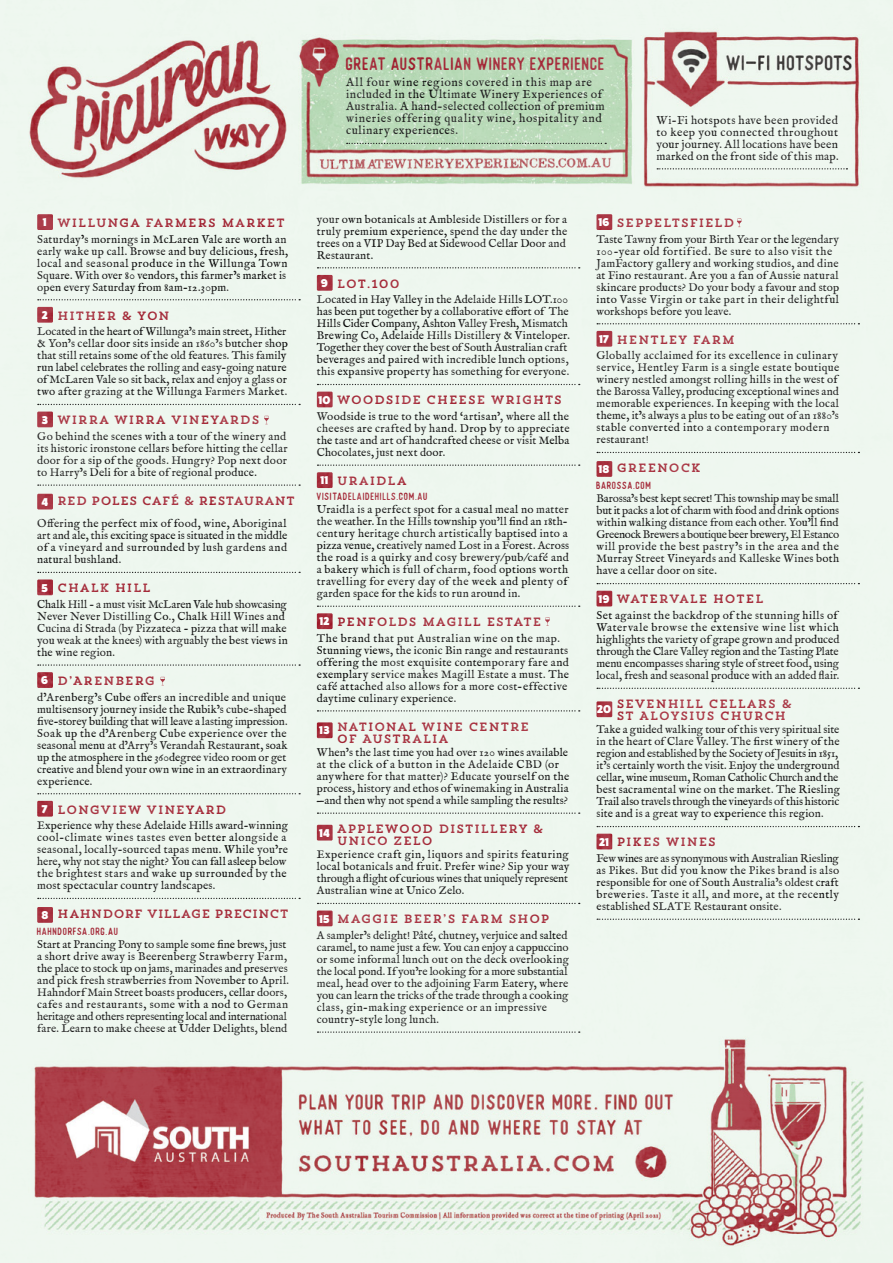
<style>
.page{position:relative;width:893px;height:1263px;background:#fff}
.page>*{position:absolute;margin:0;border:0;box-sizing:border-box;transform-origin:0 0}
.t1{font:18px "Voster Typeface";color:#9b1525}
.t2{font:12px/12px "Trend Slab One";letter-spacing:.025em;color:#9b1525}
.t3{font:12px/12px "IM FELL English PRO Roman";letter-spacing:.045em;color:#000}
.t4{font:12px "Trend Slab One";letter-spacing:-.01em;color:#9b1525}
.t5{font:12px "Trend Slab One";letter-spacing:-.015em;color:#9b1525}
.t6{font:11.7px/12px "IM FELL English PRO Roman";letter-spacing:.015em;color:#000;text-align:justify}
.t7{font:11.4px/12px "IM FELL English PRO Roman";letter-spacing:.015em;color:#000}
.t8{font:10.5px "Voster Typeface";letter-spacing:.025em;color:#9b1525}
.s1{font-family:"Fat Frank";font-weight:800;font-size:11.4px;color:#fff}
</style>
<div class="page">
<img style="left:0;top:0;width:893px;height:1263px">
<p class="t2" style="left:43px;top:217px;width:244px"><span class="s1">1</span> WILLUNGA FARMERS MARKET</p>
<p class="t7" style="left:37px;top:233px;width:253px">Saturday’s mornings in McLaren Vale are worth an early wake up call. Browse and buy delicious, fresh, local and seasonal produce in the Willunga Town Square. With over 80 vendors, this farmer’s market is open every Saturday from 8am-12.30pm.</p>
<p class="t2" style="left:42px;top:309px;width:130px"><span class="s1">2</span> HITHER &amp; YON</p>
<p class="t7" style="left:37px;top:326px;width:252px">Located in the heart of Willunga’s main street, Hither &amp; Yon’s cellar door sits inside an 1860’s butcher shop that still retains some of the old features. This family run label celebrates the rolling and easy-going nature of McLaren Vale so sit back, relax and enjoy a glass or two after grazing at the Willunga Farmers Market.</p>
<p class="t2" style="left:41px;top:414px;width:220px"><span class="s1">3</span> WIRRA WIRRA VINEYARDS</p>
<p class="t7" style="left:37px;top:430px;width:252px;text-align:justify">Go behind the scenes with a tour of the winery and its historic ironstone cellars before hitting the cellar door for a sip of the goods. Hungry? Pop next door to Harry’s Deli for a bite of regional produce.</p>
<p class="t4" style="left:41px;top:493px;width:255px"><span class="s1">4</span> RED POLES CAFÉ &amp; RESTAURANT</p>
<p class="t7" style="left:37px;top:518px;width:252px;text-align:justify">Offering the perfect mix of food, wine, Aboriginal art and ale, this exciting space is situated in the middle of a vineyard and surrounded by lush gardens and natural bushland.</p>
<p class="t2" style="left:42px;top:582px;width:111px"><span class="s1">5</span> CHALK HILL</p>
<p class="t7" style="left:37px;top:598px;width:252px">Chalk Hill - a must visit McLaren Vale hub showcasing Never Never Distilling Co., Chalk Hill Wines and Cucina di Strada (by Pizzateca - pizza that will make you weak at the knees) with arguably the best views in the wine region.</p>
<p class="t2" style="left:41px;top:674px;width:116px"><span class="s1">6</span> D’ARENBERG</p>
<p class="t7" style="left:37px;top:691px;width:252px;text-align:justify">d’Arenberg’s Cube offers an incredible and unique multisensory journey inside the Rubik’s cube-shaped five-storey building that will leave a lasting impression.<br>Soak up the d’Arenberg Cube experience over the seasonal menu at d’Arry’s Verandah Restaurant, soak up the atmosphere in the 360degree video room or get creative and blend your own wine in an extraordinary experience.</p>
<p class="t2" style="left:42px;top:803px;width:186px"><span class="s1">7</span> LONGVIEW VINEYARD</p>
<p class="t7" style="left:37px;top:820px;width:252px">Experience why these Adelaide Hills award-winning cool-climate wines tastes even better alongside a seasonal, locally-sourced tapas menu. While you’re here, why not stay the night? You can fall asleep below the brightest stars and wake up surrounded by the most spectacular country landscapes.</p>
<p class="t5" style="left:41px;top:906px;width:249px"><span class="s1">8</span> HAHNDORF VILLAGE PRECINCT</p>
<p class="t8" style="left:37px;top:925px;width:83px">HAHNDORFSA.ORG.AU</p>
<p class="t7" style="left:37px;top:938px;width:253px">Start at Prancing Pony to sample some fine brews, just a short drive away is Beerenberg Strawberry Farm, the place to stock up on jams, marinades and preserves and pick fresh strawberries from November to April.<br>Hahndorf Main Street boasts producers, cellar doors, cafes and restaurants, some with a nod to German heritage and others representing local and international fare. Learn to make cheese at Udder Delights, blend</p>
<h1 class="t1" style="left:346px;top:52px;width:261px">GREAT AUSTRALIAN WINERY EXPERIENCE</h1>
<p class="t3" style="left:346px;top:77px;width:260px">All four wine regions covered in this map are included in the Ultimate Winery Experiences of Australia. A hand-selected collection of premium wineries offering quality wine, hospitality and culinary experiences.</p>
<p class="t6" style="left:657px;top:114px;width:183px">Wi-Fi hotspots have been provided to keep you connected throughout your journey. All locations have been marked on the front side of this map.</p>
<p class="t7" style="left:317px;top:213px;width:252px">your own botanicals at Ambleside Distillers or for a truly premium experience, spend the day under the trees on a VIP Day Bed at Sidewood Cellar Door and Restaurant.</p>
<p class="t2" style="left:321px;top:277px;width:81px"><span class="s1">9</span> LOT.100</p>
<p class="t7" style="left:317px;top:294px;width:254px">Located in Hay Valley in the Adelaide Hills LOT.100 has been put together by a collaborative effort of The Hills Cider Company, Ashton Valley Fresh, Mismatch Brewing Co, Adelaide Hills Distillery &amp; Vinteloper.<br>Together they cover the best of South Australian craft beverages and paired with incredible lunch options, this expansive property has something for everyone.</p>
<p class="t2" style="left:319px;top:394px;width:245px"><span class="s1">10</span> WOODSIDE CHEESE WRIGHTS</p>
<p class="t7" style="left:317px;top:410px;width:254px;text-align:justify">Woodside is true to the word ‘artisan’, where all the cheeses are crafted by hand. Drop by to appreciate the taste and art of handcrafted cheese or visit Melba Chocolates, just next door.</p>
<p class="t2" style="left:320px;top:475px;width:88px"><span class="s1">11</span> URAIDLA</p>
<p class="t8" style="left:317px;top:490px;width:113px">VISITADELAIDEHILLS.COM.AU</p>
<p class="t7" style="left:317px;top:503px;width:254px">Uraidla is a perfect spot for a casual meal no matter the weather. In the Hills township you’ll find an 18th&shy;century heritage church artistically baptised into a pizza venue, creatively named Lost in a Forest. Across the road is a quirky and cosy brewery/pub/café and a bakery which is full of charm, food options worth travelling for every day of the week and plenty of garden space for the kids to run around in.</p>
<p class="t2" style="left:319px;top:616px;width:224px"><span class="s1">12</span> PENFOLDS MAGILL ESTATE</p>
<p class="t7" style="left:317px;top:632px;width:254px">The brand that put Australian wine on the map.<br>Stunning views, the iconic Bin range and restaurants offering the most exquisite contemporary fare and exemplary service makes Magill Estate a must. The café attached also allows for a more cost-effective daytime culinary experience.</p>
<p class="t2" style="left:337px;top:720px;width:194px;text-indent:-18px"><sub>13</sub> NATIONAL WINE CENTRE<br>OF AUSTRALIA</p>
<p class="t7" style="left:317px;top:746px;width:254px">When’s the last time you had over 120 wines available at the click of a button in the Adelaide CBD (or anywhere for that matter)? Educate yourself on the process, history and ethos of winemaking in Australia —and then why not spend a while sampling the results?</p>
<p class="t2" style="left:337px;top:822px;width:208px;text-indent:-18px"><sub>14</sub> APPLEWOOD DISTILLERY &amp;<br>UNICO ZELO</p>
<p class="t7" style="left:317px;top:849px;width:254px">Experience craft gin, liquors and spirits featuring local botanicals and fruit. Prefer wine? Sip your way through a flight of curious wines that uniquely represent Australian wine at Unico Zelo.</p>
<p class="t2" style="left:319px;top:913px;width:232px"><span class="s1">15</span> MAGGIE BEER’S FARM SHOP</p>
<p class="t7" style="left:317px;top:929px;width:254px">A sampler’s delight! Pâté, chutney, verjuice and salted caramel, to name just a few. You can enjoy a cappuccino or some informal lunch out on the deck overlooking the local pond. If you’re looking for a more substantial meal, head over to the adjoining Farm Eatery, where you can learn the tricks of the trade through a cooking class, gin-making experience or an impressive country-style long lunch.</p>
<p class="t2" style="left:598px;top:217px;width:138px"><span class="s1">16</span> SEPPELTSFIELD</p>
<p class="t7" style="left:596px;top:233px;width:244px">Taste Tawny from your Birth Year or the legendary 100-year old fortified. Be sure to also visit the JamFactory gallery and working studios, and dine at Fino restaurant. Are you a fan of Aussie natural skincare products? Do your body a favour and stop into Vasse Virgin or take part in their delightful workshops before you leave.</p>
<p class="t2" style="left:599px;top:333px;width:137px"><span class="s1">17</span> HENTLEY FARM</p>
<p class="t7" style="left:596px;top:350px;width:244px">Globally acclaimed for its excellence in culinary service, Hentley Farm is a single estate boutique winery nestled amongst rolling hills in the west of the Barossa Valley, producing exceptional wines and memorable experiences. In keeping with the local theme, it’s always a plus to be eating out of an 1880’s stable converted into a contemporary modern restaurant!</p>
<p class="t2" style="left:599px;top:462px;width:104px"><span class="s1">18</span> GREENOCK</p>
<p class="t8" style="left:596px;top:479px;width:57px">BAROSSA.COM</p>
<p class="t7" style="left:596px;top:493px;width:244px;text-align:justify">Barossa’s best kept secret! This township may be small but it packs a lot of charm with food and drink options within walking distance from each other. You’ll find Greenock Brewers a boutique beer brewery, El Estanco will provide the best pastry’s in the area and the Murray Street Vineyards and Kalleske Wines both have a cellar door on site.</p>
<p class="t2" style="left:599px;top:593px;width:167px"><span class="s1">19</span> WATERVALE HOTEL</p>
<p class="t7" style="left:596px;top:610px;width:245px">Set against the backdrop of the stunning hills of Watervale browse the extensive wine list which highlights the variety of grape grown and produced through the Clare Valley region and the Tasting Plate menu encompasses sharing style of street food, using local, fresh and seasonal produce with an added flair.</p>
<p class="t2" style="left:616px;top:698px;width:177px;text-indent:-19px"><sub>20</sub> SEVENHILL CELLARS &amp;<br>ST ALOYSIUS CHURCH</p>
<p class="t7" style="left:596px;top:724px;width:245px">Take a guided walking tour of this very spiritual site in the heart of Clare Valley. The first winery of the region and established by the Society of Jesuits in 1851, it’s certainly worth the visit. Enjoy the underground cellar, wine museum, Roman Catholic Church and the best sacramental wine on the market. The Riesling Trail also travels through the vineyards of this historic site and is a great way to experience this region.</p>
<p class="t2" style="left:599px;top:836px;width:119px"><span class="s1">21</span> PIKES WINES</p>
<p class="t7" style="left:596px;top:852px;width:244px;text-align:justify">Few wines are as synonymous with Australian Riesling as Pikes. But did you know the Pikes brand is also responsible for one of South Australia’s oldest craft breweries. Taste it all, and more, at the recently established SLATE Restaurant onsite.</p>
</div>
